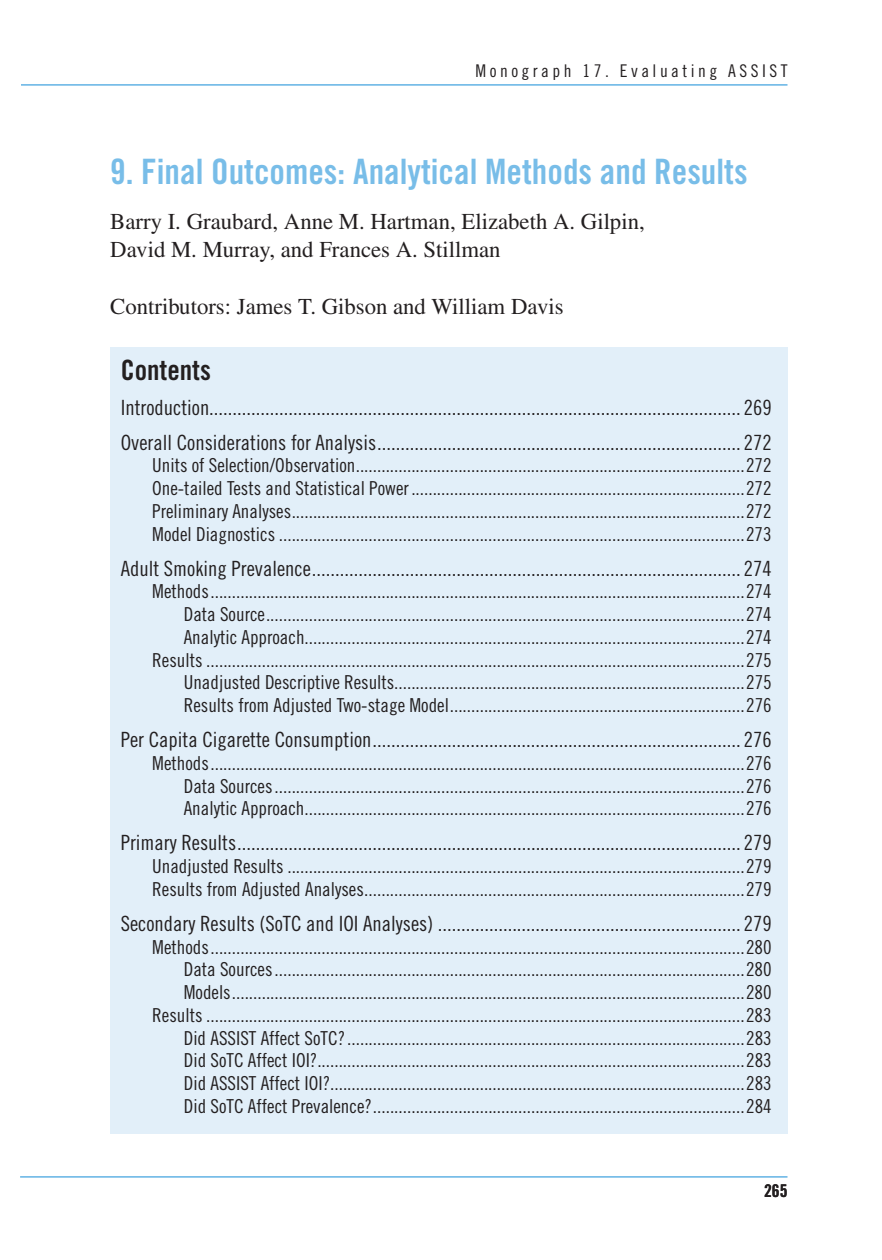
<style>
.page{position:relative;width:882px;height:1260px;background:#fff}
.page>*{position:absolute;margin:0;border:0;box-sizing:border-box;transform-origin:0 0}
.t1{font:35px "Trade Gothic Bold Cond Twenty";color:#78bde8}
.t2{font:28px "Trade Gothic Bold Cond Twenty";color:#231f20}
.t3{font:22.75px "Times";color:#231f20}
.t4{font:21px "Trade Gothic Cond Eighteen";color:#231f20}
.t5{font:19.25px "Trade Gothic Cond Eighteen";color:#231f20}
.t6{font:17.5px "Trade Gothic Cond Eighteen";letter-spacing:.2em;color:#231f20}
.t7{font:17.5px "Trade Gothic Bold Cond Twenty";color:#231f20}
</style>
<div class="page">
<div style="left:110px;top:348px;width:678px;height:786px;background:#e2eff9"></div>
<hr style="left:20px;top:1176px;width:768px;height:2px;background:#78bde8">
<hr style="left:21px;top:84px;width:767px;height:2px;background:#78bde8">
<p class="t6" style="left:476px;top:60px;width:313px">Monograph 17. Evaluating ASSIST</p>
<h1 class="t1" style="left:110px;top:151px;width:639px">9. Final Outcomes: Analytical Methods and Results</h1>
<p class="t3" style="left:110px;top:208px;width:536px">Barry I. Graubard, Anne M. Hartman, Elizabeth A. Gilpin,</p>
<p class="t3" style="left:110px;top:236px;width:392px">David M. Murray, and Frances A. Stillman</p>
<p class="t3" style="left:110px;top:293px;width:455px">Contributors: James T. Gibson and William Davis</p>
<p class="t2" style="left:121px;top:353px;width:92px">Contents</p>
<p class="t4" style="left:121px;top:395px;width:653px">Introduction.................................................................................................................. 269</p>
<p class="t4" style="left:121px;top:430px;width:653px">Overall Considerations for Analysis.............................................................................. 272</p>
<p class="t5" style="left:152px;top:454px;width:621px">Units of Selection/Observation...........................................................................................272</p>
<p class="t5" style="left:152px;top:477px;width:621px">One-tailed Tests and Statistical Power..............................................................................272</p>
<p class="t5" style="left:152px;top:500px;width:621px">Preliminary Analyses..........................................................................................................272</p>
<p class="t5" style="left:152px;top:522px;width:621px">Model Diagnostics .............................................................................................................273</p>
<p class="t4" style="left:121px;top:556px;width:652px">Adult Smoking Prevalence............................................................................................ 274</p>
<p class="t5" style="left:152px;top:580px;width:621px">Methods.............................................................................................................................274</p>
<p class="t5" style="left:184px;top:603px;width:590px">Data Source................................................................................................................274</p>
<p class="t5" style="left:184px;top:626px;width:590px">Analytic Approach.......................................................................................................274</p>
<p class="t5" style="left:152px;top:648px;width:621px">Results ..............................................................................................................................275</p>
<p class="t5" style="left:184px;top:671px;width:589px">Unadjusted Descriptive Results..................................................................................275</p>
<p class="t5" style="left:184px;top:694px;width:590px">Results from Adjusted Two-stage Model.....................................................................276</p>
<p class="t4" style="left:121px;top:727px;width:652px">Per Capita Cigarette Consumption............................................................................... 276</p>
<p class="t5" style="left:152px;top:752px;width:621px">Methods.............................................................................................................................276</p>
<p class="t5" style="left:184px;top:774px;width:589px">Data Sources..............................................................................................................276</p>
<p class="t5" style="left:184px;top:797px;width:590px">Analytic Approach.......................................................................................................276</p>
<p class="t4" style="left:121px;top:831px;width:652px">Primary Results............................................................................................................ 279</p>
<p class="t5" style="left:152px;top:855px;width:621px">Unadjusted Results ...........................................................................................................279</p>
<p class="t5" style="left:152px;top:878px;width:621px">Results from Adjusted Analyses.........................................................................................279</p>
<p class="t4" style="left:121px;top:911px;width:652px">Secondary Results (SoTC and IOI Analyses) ................................................................. 279</p>
<p class="t5" style="left:152px;top:935px;width:621px">Methods.............................................................................................................................280</p>
<p class="t5" style="left:184px;top:958px;width:589px">Data Sources..............................................................................................................280</p>
<p class="t5" style="left:184px;top:981px;width:589px">Models........................................................................................................................280</p>
<p class="t5" style="left:152px;top:1004px;width:621px">Results ..............................................................................................................................283</p>
<p class="t5" style="left:184px;top:1026px;width:590px">Did ASSIST Affect SoTC?.............................................................................................283</p>
<p class="t5" style="left:184px;top:1049px;width:590px">Did SoTC Affect IOI?....................................................................................................283</p>
<p class="t5" style="left:184px;top:1072px;width:590px">Did ASSIST Affect IOI?.................................................................................................283</p>
<p class="t5" style="left:184px;top:1095px;width:589px">Did SoTC Affect Prevalence?.......................................................................................284</p>
<p class="t7" style="left:764px;top:1180px;width:25px">265</p>
</div>
